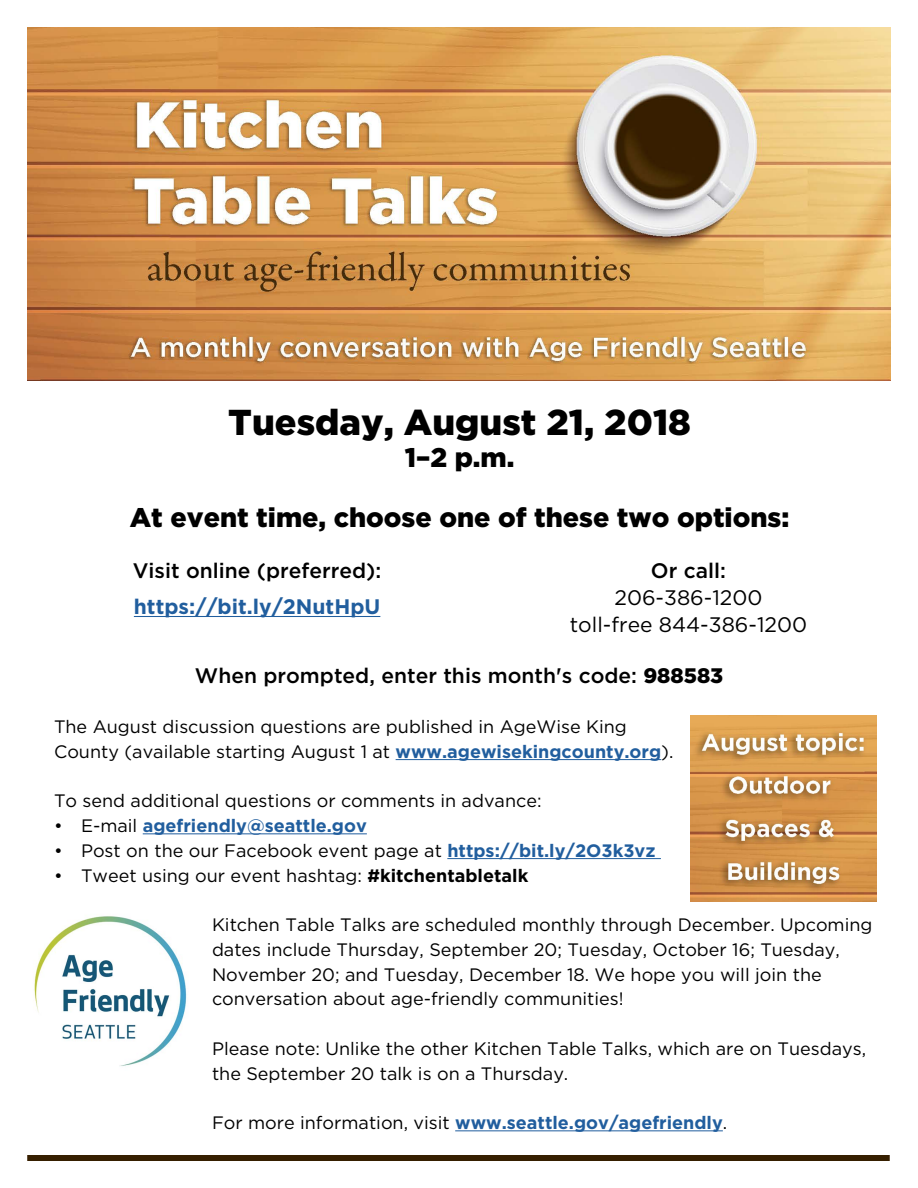
<style>
.page{position:relative;width:918px;height:1188px;background:#fff}
.page>*{position:absolute;margin:0;border:0;box-sizing:border-box;transform-origin:0 0}
.t1{font:900 36px "Gotham";color:#000}
.t2{font:900 27px "Gotham";color:#000}
.t3{font:500 21px "Gotham";color:#000}
.t4{font:21px/27px "Gotham";color:#000;text-align:center}
.t5{font:700 21px "Gotham";color:#215e9e}
.t6{font:18px/24.8px "Gotham";color:#000}
.t7{font:700 18px "Gotham";color:#215e9e}
.s1{font-weight:900}
.s2{font-weight:700;color:#215e9e}
.s3{font-weight:400;color:#000}
.s4{font-weight:700}
</style>
<div class="page">
<hr style="left:396px;top:759px;width:265px;height:1px;background:#215e9e">
<hr style="left:143px;top:833px;width:224px;height:1px;background:#215e9e">
<hr style="left:447px;top:858px;width:214px;height:1px;background:#215e9e">
<hr style="left:455px;top:1130px;width:268px;height:1px;background:#215e9e">
<div style="left:27px;top:1155px;width:863px;height:6px;background:#361f00"></div>
<img style="left:27px;top:27px;width:864px;height:354px">
<img style="left:34px;top:916px;width:153px;height:150px">
<img style="left:690px;top:715px;width:186px;height:186px">
<hr style="left:134px;top:616px;width:246px;height:1px;background:#215e9e">
<h1 class="t1" style="left:228px;top:397px;width:464px">Tuesday, August 21, 2018</h1>
<h2 class="t2" style="left:405px;top:439px;width:111px">1–2 p.m.</h2>
<h2 class="t2" style="left:130px;top:499px;width:661px">At event time, choose one of these two options:</h2>
<p class="t3" style="left:133px;top:557px;width:250px">Visit online (preferred):</p>
<p class="t5" style="left:134px;top:593px;width:248px">https://bit.ly/2NutHpU</p>
<p class="t3" style="left:651px;top:557px;width:77px">Or call:</p>
<p class="t4" style="left:570px;top:584px;width:239px">206-386-1200<br>toll-free 844-386-1200</p>
<p class="t3" style="left:195px;top:662px;width:530px">When prompted, enter this month's code: <span class="s1">988583</span></p>
<p class="t6" style="left:54px;top:714px;width:621px">The August discussion questions are published in AgeWise King<br>County (available starting August 1 at <span class="s2">www.agewisekingcounty.org</span>).</p>
<p class="t6" style="left:54px;top:788px;width:489px">To send additional questions or comments in advance:</p>
<p class="t7" style="left:54px;top:814px;width:314px"><span class="s3">• E-mail</span> agefriendly@seattle.gov</p>
<p class="t6" style="left:54px;top:838px;width:603px">• Post on the our Facebook event page at <span class="s2">https://bit.ly/2O3k3vz</span></p>
<p class="t6" style="left:54px;top:862px;width:476px">• Tweet using our event hashtag: <span class="s4">#kitchentabletalk</span></p>
<p class="t6" style="left:212px;top:912px;width:662px">Kitchen Table Talks are scheduled monthly through December. Upcoming dates include Thursday, September 20; Tuesday, October 16; Tuesday, November 20; and Tuesday, December 18. We hope you will join the conversation about age-friendly communities!</p>
<p class="t6" style="left:212px;top:1036px;width:656px">Please note: Unlike the other Kitchen Table Talks, which are on Tuesdays, the September 20 talk is on a Thursday.</p>
<p class="t7" style="left:212px;top:1111px;width:517px"><span class="s3">For more information, visit</span> www.seattle.gov/agefriendly<span class="s3">.</span></p>
</div>
